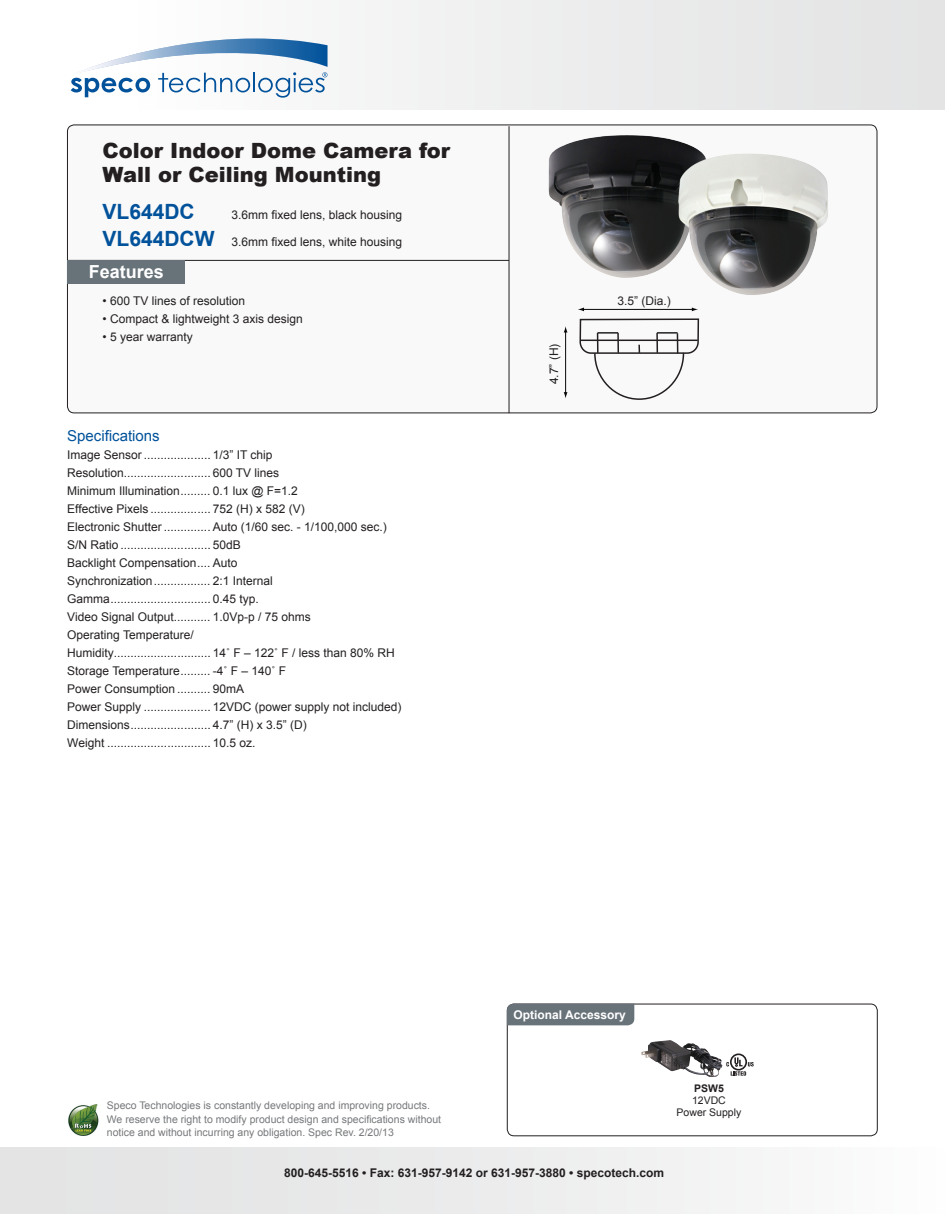
<style>
.page{position:relative;width:945px;height:1215px;background:#fff}
.page>*{position:absolute;margin:0;border:0;box-sizing:border-box;transform-origin:0 0}
.PRODUCT_NAME{font:900 21px/24px "Arial";color:#231f20}
.model_number{font:700 21px "Arial";color:#01529b}
.t1{font:700 18px "Arial";color:#fff}
.DESCRIPTIONS{font:15px "Arial";color:#01529b}
.spec_text{font:12px/18px "Arial";color:#231f20}
.model_number-2{font:12px "Arial";color:#231f20}
.ADDRESS{font:700 12px "Arial";color:#231f20}
.t2{font:700 12px "Arial";color:#fff}
.t3{font:10.5px/13.5px "Arial";color:#76787b}
._7pt__bullets{font:10.5px "Arial";color:#231f20}
._7pt__bullets-2{font:700 10.5px "Arial";color:#231f20}
.s1{font-weight:700;font-size:21px;color:#01529b}
</style>
<div class="page">
<div style="left:67px;top:125px;width:810px;height:288px;background:#f9f9f9;border-radius:7px"></div>
<div style="left:507px;top:1004px;width:370px;height:132px;border:1px solid #231f20;border-radius:7px"></div>
<div style="left:507px;top:1004px;width:127px;height:21px;background:#677279"></div>
<div style="left:0;top:0;width:945px;height:109px;background:linear-gradient(to right,#fff,#e1e2e3)"></div>
<svg style="left:71px;top:39px;width:257px;height:59px"></svg>
<hr style="left:67px;top:260px;width:442px;height:1px;background:#231f20">
<hr style="left:509px;top:126px;width:1px;height:287px;background:#231f20">
<div style="left:68px;top:261px;width:117px;height:23px;background:#677279"></div>
<img style="left:68px;top:1104px;width:31px;height:32px">
<div style="left:0;top:1148px;width:945px;height:66px;background:linear-gradient(to right,#e0e1e1,#fafafb)"></div>
<img style="left:548px;top:135px;width:154px;height:143px">
<img style="left:663px;top:153px;width:165px;height:142px">
<hr style="left:565px;top:331px;width:1px;height:62px;background:#050504">
<svg style="left:564px;top:326px;width:4px;height:6px"></svg>
<svg style="left:564px;top:392px;width:4px;height:7px"></svg>
<hr style="left:583px;top:309px;width:110px;height:1px;background:#050504">
<svg style="left:578px;top:308px;width:6px;height:3px"></svg>
<svg style="left:692px;top:308px;width:6px;height:3px"></svg>
<svg style="left:579px;top:318px;width:121px;height:82px"></svg>
<img style="left:641px;top:1040px;width:82px;height:37px">
<div style="left:730px;top:1053px;width:17px;height:18px;border:2px solid #231f20;border-radius:50%"></div>
<svg style="left:726px;top:1057px;width:28px;height:19px"></svg>
<p class="PRODUCT_NAME" style="left:103px;top:138px;width:349px">Color Indoor Dome Camera for<br>Wall or Ceiling Mounting</p>
<p class="model_number" style="left:103px;top:198px;width:94px">VL644DC</p>
<p class="model_number-2" style="left:231px;top:207px;width:172px">3.6mm fixed lens, black housing</p>
<p class="model_number-2" style="left:103px;top:233px;width:301px"><span class="s1">VL644DCW</span> 3.6mm fixed lens, white housing</p>
<p class="t1" style="left:89px;top:260px;width:77px">Features</p>
<p class="spec_text" style="left:103px;top:292px;width:144px">• 600 TV lines of resolution</p>
<p class="spec_text" style="left:103px;top:310px;width:202px">• Compact &amp; lightweight 3 axis design</p>
<p class="spec_text" style="left:103px;top:328px;width:92px">• 5 year warranty</p>
<p class="DESCRIPTIONS" style="left:67px;top:426px;width:94px">Specifications</p>
<p class="spec_text" style="left:67px;top:446px;width:207px">Image Sensor .................... 1/3” IT chip</p>
<p class="spec_text" style="left:67px;top:464px;width:232px">Resolution.......................... 600 TV lines<br>Minimum Illumination......... 0.1 lux @ F=1.2</p>
<p class="spec_text" style="left:67px;top:500px;width:239px">Effective Pixels .................. 752 (H) x 582 (V)</p>
<p class="spec_text" style="left:67px;top:518px;width:321px">Electronic Shutter .............. Auto (1/60 sec. - 1/100,000 sec.)</p>
<p class="spec_text" style="left:67px;top:536px;width:175px">S/N Ratio ........................... 50dB</p>
<p class="spec_text" style="left:67px;top:554px;width:172px">Backlight Compensation.... Auto</p>
<p class="spec_text" style="left:67px;top:572px;width:207px">Synchronization................. 2:1 Internal</p>
<p class="spec_text" style="left:67px;top:590px;width:193px">Gamma.............................. 0.45 typ.</p>
<p class="spec_text" style="left:67px;top:608px;width:245px">Video Signal Output........... 1.0Vp-p / 75 ohms</p>
<p class="spec_text" style="left:67px;top:626px;width:128px">Operating Temperature/</p>
<p class="spec_text" style="left:67px;top:644px;width:329px">Humidity............................. 14˚ F ‒ 122˚ F / less than 80% RH</p>
<p class="spec_text" style="left:67px;top:662px;width:220px">Storage Temperature......... -4˚ F ‒ 140˚ F</p>
<p class="spec_text" style="left:67px;top:680px;width:178px">Power Consumption .......... 90mA</p>
<p class="spec_text" style="left:67px;top:698px;width:336px">Power Supply .................... 12VDC (power supply not included)</p>
<p class="spec_text" style="left:67px;top:716px;width:241px">Dimensions........................ 4.7” (H) x 3.5” (D)</p>
<p class="spec_text" style="left:67px;top:734px;width:190px">Weight ............................... 10.5 oz.</p>
<p class="model_number-2" style="left:546px;top:384px;width:42px;rotate:-90deg">4.7” (H)</p>
<p class="model_number-2" style="left:618px;top:293px;width:55px">3.5” (Dia.)</p>
<p class="t2" style="left:514px;top:1007px;width:114px">Optional Accessory</p>
<p class="t3" style="left:107px;top:1099px;width:325px">Speco Technologies is constantly developing and improving products.</p>
<p class="t3" style="left:107px;top:1112px;width:336px">We reserve the right to modify product design and specifications without notice and without incurring any obligation. Spec Rev. 2/20/13</p>
<p class="ADDRESS" style="left:284px;top:1165px;width:381px">800-645-5516 • Fax: 631-957-9142 or 631-957-3880 • specotech.com</p>
<p class="_7pt__bullets-2" style="left:694px;top:1081px;width:31px">PSW5</p>
<p class="_7pt__bullets" style="left:692px;top:1093px;width:35px">12VDC</p>
<p class="_7pt__bullets" style="left:677px;top:1105px;width:66px">Power Supply</p>
</div>
